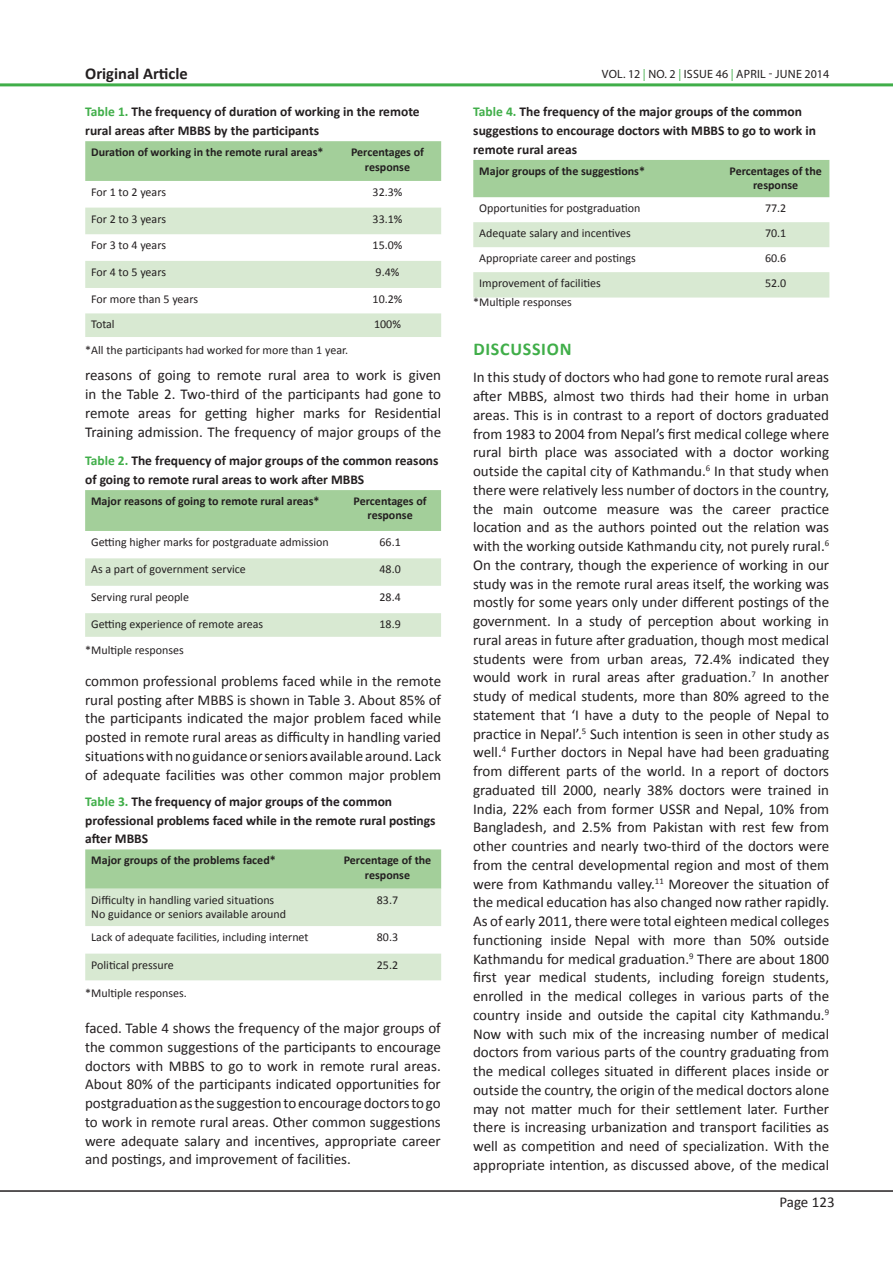
<style>
.page{position:relative;width:893px;height:1263px;background:#fff}
.page>*{position:absolute;margin:0;border:0;box-sizing:border-box;transform-origin:0 0}
.Heading_2_-_Sub_head{font:700 18px "Calibri";letter-spacing:.04em;color:#40ae49}
.Abstract_Words{font:700 16.5px "Calibri";color:#231f20}
.Heading_2_-_Sub_head-2{font:15px/18.8px "Calibri";color:#231f20;text-align:justify}
.Normal_Text{font:15px/18.8px "Calibri";color:#231f20;text-align:justify}
.Table_Figure_Legend{font:700 13.5px/18.8px "Calibri";color:#231f20}
.Table_Text{font:12px "Calibri";color:#231f20}
.Table_Text-2{font:700 12px/14.4px "Calibri";color:#231f20;text-align:center}
.Table_Figure_Legend-2{font:12px "Calibri";color:#231f20}
.t1{font:12px "Myriad Pro";letter-spacing:.02em;color:#231f20}
.s1{color:#40ae49}
</style>
<div class="page">
<hr style="left:0;top:1190px;width:893px;height:2px;background:#231f20">
<hr style="left:0;top:83px;width:893px;height:3px;background:#40ae49">
<svg style="left:85px;top:849px;width:356px;height:131px"></svg>
<div style="left:473px;top:160px;width:356px;height:37px;background:#a3cf9a"></div>
<svg style="left:473px;top:222px;width:356px;height:76px"></svg>
<div style="left:85px;top:490px;width:356px;height:41px;background:#a3cf9a"></div>
<svg style="left:85px;top:558px;width:356px;height:79px"></svg>
<div style="left:85px;top:141px;width:356px;height:40px;background:#a3cf9a"></div>
<svg style="left:85px;top:208px;width:356px;height:129px;fill:#d8e9d2"></svg>
<p class="Abstract_Words" style="left:85px;top:63px;width:104px">Original Article</p>
<p class="Table_Figure_Legend" style="left:85px;top:103px;width:336px"><span class="s1">Table 1.</span> The frequency of duration of working in the remote rural areas after MBBS by the participants</p>
<p class="Table_Text-2" style="left:91px;top:145px;width:234px">Duration of working in the remote rural areas*</p>
<p class="Table_Text-2" style="left:351px;top:145px;width:75px">Percentages of response</p>
<p class="Table_Text" style="left:91px;top:184px;width:76px">For 1 to 2 years</p>
<p class="Table_Text" style="left:373px;top:184px;width:31px">32.3%</p>
<p class="Table_Text" style="left:91px;top:211px;width:76px">For 2 to 3 years</p>
<p class="Table_Text" style="left:373px;top:211px;width:31px">33.1%</p>
<p class="Table_Text" style="left:91px;top:238px;width:76px">For 3 to 4 years</p>
<p class="Table_Text" style="left:373px;top:238px;width:31px">15.0%</p>
<p class="Table_Text" style="left:91px;top:264px;width:76px">For 4 to 5 years</p>
<p class="Table_Text" style="left:376px;top:264px;width:25px">9.4%</p>
<p class="Table_Text" style="left:91px;top:291px;width:108px">For more than 5 years</p>
<p class="Table_Text" style="left:373px;top:291px;width:31px">10.2%</p>
<p class="Table_Text" style="left:91px;top:317px;width:25px">Total</p>
<p class="Table_Text" style="left:374px;top:317px;width:28px">100%</p>
<p class="Table_Figure_Legend-2" style="left:85px;top:342px;width:264px">*All the participants had worked for more than 1 year.</p>
<p class="Normal_Text" style="left:85px;top:366px;width:358px">reasons of going to remote rural area to work is given in the Table 2. Two-third of the participants had gone to remote areas for getting higher marks for Residential Training admission. The frequency of major groups of the</p>
<p class="Table_Figure_Legend" style="left:85px;top:451px;width:355px"><span class="s1">Table 2.</span> The frequency of major groups of the common reasons of going to remote rural areas to work after MBBS</p>
<p class="Table_Text-2" style="left:91px;top:494px;width:230px">Major reasons of going to remote rural areas*</p>
<p class="Table_Text-2" style="left:354px;top:494px;width:75px">Percentages of response</p>
<p class="Table_Text" style="left:91px;top:534px;width:239px">Getting higher marks for postgraduate admission</p>
<p class="Table_Text" style="left:379px;top:534px;width:23px">66.1</p>
<p class="Table_Text" style="left:91px;top:562px;width:156px">As a part of government service</p>
<p class="Table_Text" style="left:379px;top:562px;width:23px">48.0</p>
<p class="Table_Text" style="left:91px;top:589px;width:99px">Serving rural people</p>
<p class="Table_Text" style="left:379px;top:589px;width:23px">28.4</p>
<p class="Table_Text" style="left:91px;top:617px;width:174px">Getting experience of remote areas</p>
<p class="Table_Text" style="left:379px;top:617px;width:23px">18.9</p>
<p class="Table_Figure_Legend-2" style="left:85px;top:642px;width:100px">*Multiple responses</p>
<p class="Normal_Text" style="left:85px;top:672px;width:358px">common professional problems faced while in the remote rural posting after MBBS is shown in Table 3. About 85% of the participants indicated the major problem faced while posted in remote rural areas as difficulty in handling varied situations with no guidance or seniors available around. Lack of adequate facilities was other common major problem</p>
<p class="Table_Figure_Legend" style="left:85px;top:792px;width:352px"><span class="s1">Table 3.</span> The frequency of major groups of the common professional problems faced while in the remote rural postings after MBBS</p>
<p class="Table_Text-2" style="left:91px;top:853px;width:186px">Major groups of the problems faced*</p>
<p class="Table_Text-2" style="left:344px;top:853px;width:89px">Percentage of the response</p>
<p class="Table_Text" style="left:91px;top:892px;width:185px">Difficulty in handling varied situations</p>
<p class="Table_Text" style="left:91px;top:906px;width:196px">No guidance or seniors available around</p>
<p class="Table_Text" style="left:377px;top:892px;width:23px">83.7</p>
<p class="Table_Text" style="left:91px;top:929px;width:219px">Lack of adequate facilities, including internet</p>
<p class="Table_Text" style="left:377px;top:929px;width:23px">80.3</p>
<p class="Table_Text" style="left:91px;top:957px;width:84px">Political pressure</p>
<p class="Table_Text" style="left:377px;top:957px;width:23px">25.2</p>
<p class="Table_Figure_Legend-2" style="left:85px;top:986px;width:103px">*Multiple responses.</p>
<p class="Normal_Text" style="left:85px;top:1019px;width:357px">faced. Table 4 shows the frequency of the major groups of the common suggestions of the participants to encourage doctors with MBBS to go to work in remote rural areas.<br>About 80% of the participants indicated opportunities for postgraduation as the suggestion to encourage doctors to go to work in remote rural areas. Other common suggestions were adequate salary and incentives, appropriate career and postings, and improvement of facilities.</p>
<p class="t1" style="left:602px;top:66px;width:229px">VOL. 12 <span class="s1">|</span> NO. 2 <span class="s1">|</span> ISSUE 46 <span class="s1">|</span> APRIL - JUNE 2014</p>
<p class="Table_Figure_Legend" style="left:473px;top:103px;width:344px"><span class="s1">Table 4.</span> The frequency of the major groups of the common suggestions to encourage doctors with MBBS to go to work in remote rural areas</p>
<p class="Table_Text-2" style="left:479px;top:164px;width:167px">Major groups of the suggestions*</p>
<p class="Table_Text-2" style="left:729px;top:164px;width:94px">Percentages of the response</p>
<p class="Table_Text" style="left:479px;top:201px;width:163px">Opportunities for postgraduation</p>
<p class="Table_Text" style="left:765px;top:201px;width:23px">77.2</p>
<p class="Table_Text" style="left:479px;top:226px;width:153px">Adequate salary and incentives</p>
<p class="Table_Text" style="left:765px;top:226px;width:23px">70.1</p>
<p class="Table_Text" style="left:479px;top:251px;width:158px">Appropriate career and postings</p>
<p class="Table_Text" style="left:765px;top:251px;width:23px">60.6</p>
<p class="Table_Text" style="left:479px;top:276px;width:123px">Improvement of facilities</p>
<p class="Table_Text" style="left:765px;top:276px;width:23px">52.0</p>
<p class="Table_Figure_Legend-2" style="left:473px;top:294px;width:100px">*Multiple responses</p>
<p class="Heading_2_-_Sub_head" style="left:473px;top:337px;width:100px">DISCUSSION</p>
<p class="Heading_2_-_Sub_head-2" style="left:473px;top:368px;width:358px">In this study of doctors who had gone to remote rural areas after MBBS, almost two thirds had their home in urban areas. This is in contrast to a report of doctors graduated from 1983 to 2004 from Nepal’s first medical college where rural birth place was associated with a doctor working outside the capital city of Kathmandu.<sup>6</sup> In that study when there were relatively less number of doctors in the country, the main outcome measure was the career practice location and as the authors pointed out the relation was with the working outside Kathmandu city, not purely rural.<sup>6<br></sup>On the contrary, though the experience of working in our study was in the remote rural areas itself, the working was mostly for some years only under different postings of the government. In a study of perception about working in rural areas in future after graduation, though most medical students were from urban areas, 72.4% indicated they would work in rural areas after graduation.<sup>7</sup> In another study of medical students, more than 80% agreed to the statement that ‘I have a duty to the people of Nepal to practice in Nepal’.<sup>5</sup> Such intention is seen in other study as well.<sup>4</sup> Further doctors in Nepal have had been graduating from different parts of the world. In a report of doctors graduated till 2000, nearly 38% doctors were trained in India, 22% each from former USSR and Nepal, 10% from Bangladesh, and 2.5% from Pakistan with rest few from other countries and nearly two-third of the doctors were from the central developmental region and most of them were from Kathmandu valley.<sup>11</sup> Moreover the situation of the medical education has also changed now rather rapidly.<br>As of early 2011, there were total eighteen medical colleges functioning inside Nepal with more than 50% outside Kathmandu for medical graduation.<sup>9</sup> There are about 1800 first year medical students, including foreign students, enrolled in the medical colleges in various parts of the country inside and outside the capital city Kathmandu.<sup>9<br></sup>Now with such mix of the increasing number of medical doctors from various parts of the country graduating from the medical colleges situated in different places inside or outside the country, the origin of the medical doctors alone may not matter much for their settlement later. Further there is increasing urbanization and transport facilities as well as competition and need of specialization. With the appropriate intention, as discussed above, of the medical</p>
<p class="Heading_2_-_Sub_head-2" style="left:779px;top:1193px;width:57px">Page 123</p>
</div>
